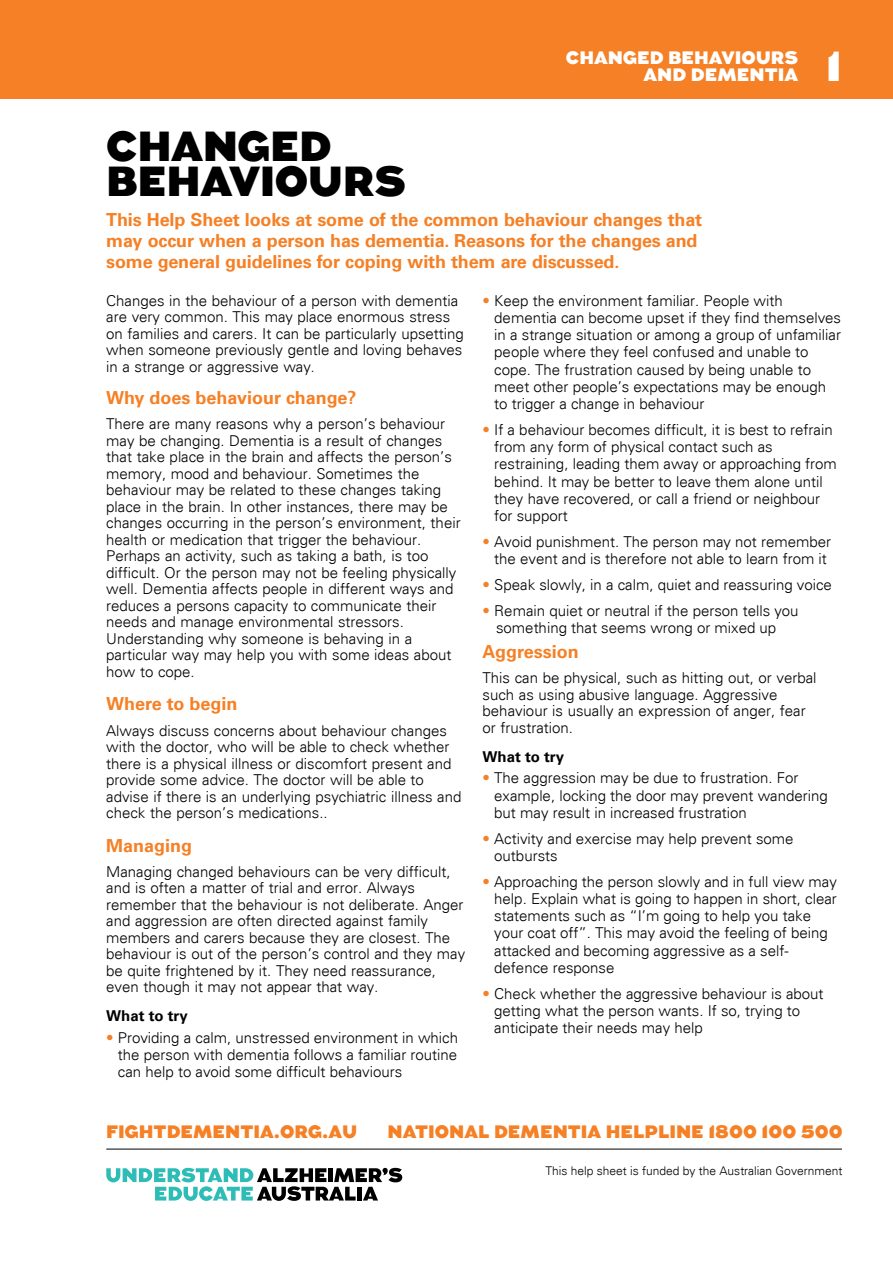
<style>
.page{position:relative;width:893px;height:1263px;background:#fff}
.page>*{position:absolute;margin:0;border:0;box-sizing:border-box;transform-origin:0 0}
.t1{font:900 42px/34.5px "Augustus";letter-spacing:-.01em;color:#000}
.t2{font:900 42px "Augustus";color:#fff}
.t3{font:700 18px/21px "Univers LT Std";letter-spacing:-.01em;color:#f58025}
.t4{font:900 18px "Augustus";color:#f58025}
.t5{font:900 18px/17.2px "Augustus";color:#fff;text-align:right}
.t6{font:300 15px/16.5px "Univers";color:#000}
.t7{font:700 15px "Univers LT Std";color:#000}
.t8{font:300 12px "Univers";color:#000}
.s1{color:#f58025}
</style>
<div class="page">
<div style="left:0;top:0;width:893px;height:99px;background:#f58025"></div>
<hr style="left:106px;top:1149px;width:736px;height:1px;background:#000">
<svg style="left:106px;top:1168px;width:296px;height:33px"></svg>
<p class="t5" style="left:566px;top:49px;width:234px">CHANGED BEHAVIOURS<br>AND DEMENTIA</p>
<h1 class="t2" style="left:826px;top:41px;width:18px">1</h1>
<h1 class="t1" style="left:106px;top:130px;width:301px">CHANGED<br>BEHAVIOURS</h1>
<p class="t3" style="left:106px;top:210px;width:597px">This Help Sheet looks at some of the common behaviour changes that may occur when a person has dementia. Reasons for the changes and some general guidelines for coping with them are discussed.</p>
<p class="t6" style="left:106px;top:292px;width:359px">Changes in the behaviour of a person with dementia are very common. This may place enormous stress on families and carers. It can be particularly upsetting when someone previously gentle and loving behaves in a strange or aggressive way.</p>
<p class="t3" style="left:106px;top:388px;width:252px">Why does behaviour change?</p>
<p class="t6" style="left:106px;top:416px;width:356px">There are many reasons why a person’s behaviour may be changing. Dementia is a result of changes that take place in the brain and affects the person’s memory, mood and behaviour. Sometimes the behaviour may be related to these changes taking place in the brain. In other instances, there may be changes occurring in the person’s environment, their health or medication that trigger the behaviour.<br>Perhaps an activity, such as taking a bath, is too difficult. Or the person may not be feeling physically well. Dementia affects people in different ways and reduces a persons capacity to communicate their needs and manage environmental stressors.<br>Understanding why someone is behaving in a particular way may help you with some ideas about how to cope.</p>
<p class="t3" style="left:106px;top:694px;width:133px">Where to begin</p>
<p class="t6" style="left:106px;top:722px;width:357px">Always discuss concerns about behaviour changes with the doctor, who will be able to check whether there is a physical illness or discomfort present and provide some advice. The doctor will be able to advise if there is an underlying psychiatric illness and check the person’s medications..</p>
<p class="t3" style="left:106px;top:835px;width:88px">Managing</p>
<p class="t6" style="left:106px;top:863px;width:360px">Managing changed behaviours can be very difficult, and is often a matter of trial and error. Always remember that the behaviour is not deliberate. Anger and aggression are often directed against family members and carers because they are closest. The behaviour is out of the person’s control and they may be quite frightened by it. They need reassurance, even though it may not appear that way.</p>
<p class="t7" style="left:106px;top:1007px;width:83px">What to try</p>
<p class="t6" style="left:118px;top:1029px;width:342px;line-height:17.2px;text-align:justify;text-indent:-12px"><span class="s1">•</span> Providing a calm, unstressed environment in which the person with dementia follows a familiar routine can help to avoid some difficult behaviours</p>
<p class="t6" style="left:494px;top:292px;width:348px;line-height:17.2px;text-indent:-12px"><span class="s1">•</span> Keep the environment familiar. People with dementia can become upset if they find themselves in a strange situation or among a group of unfamiliar people where they feel confused and unable to cope. The frustration caused by being unable to meet other people’s expectations may be enough to trigger a change in behaviour</p>
<p class="t6" style="left:494px;top:421px;width:344px;line-height:17.2px;text-indent:-12px"><span class="s1">•</span> If a behaviour becomes difficult, it is best to refrain from any form of physical contact such as restraining, leading them away or approaching from behind. It may be better to leave them alone until they have recovered, or call a friend or neighbour for support</p>
<p class="t6" style="left:483px;top:533px;width:350px;line-height:17.2px;text-align:center"><span class="s1">•</span> Avoid punishment. The person may not remember the event and is therefore not able to learn from it</p>
<p class="t6" style="left:483px;top:576px;width:351px"><span class="s1">•</span> Speak slowly, in a calm, quiet and reassuring voice</p>
<p class="t6" style="left:483px;top:602px;width:317px;line-height:17.2px;text-align:center"><span class="s1">•</span> Remain quiet or neutral if the person tells you something that seems wrong or mixed up</p>
<p class="t3" style="left:483px;top:641px;width:98px">Aggression</p>
<p class="t6" style="left:483px;top:669px;width:335px">This can be physical, such as hitting out, or verbal such as using abusive language. Aggressive behaviour is usually an expression of anger, fear or frustration.</p>
<p class="t7" style="left:483px;top:748px;width:83px">What to try</p>
<p class="t6" style="left:494px;top:769px;width:335px;line-height:17.2px;text-indent:-12px"><span class="s1">•</span> The aggression may be due to frustration. For example, locking the door may prevent wandering but may result in increased frustration</p>
<p class="t6" style="left:494px;top:829px;width:301px;line-height:17.2px;text-indent:-12px"><span class="s1">•</span> Activity and exercise may help prevent some outbursts</p>
<p class="t6" style="left:494px;top:873px;width:344px;line-height:17.2px;text-indent:-12px"><span class="s1">•</span> Approaching the person slowly and in full view may help. Explain what is going to happen in short, clear statements such as “I’m going to help you take your coat off”. This may avoid the feeling of being attacked and becoming aggressive as a self&shy;defence response</p>
<p class="t6" style="left:494px;top:985px;width:331px;line-height:17.2px;text-indent:-12px"><span class="s1">•</span> Check whether the aggressive behaviour is about getting what the person wants. If so, trying to anticipate their needs may help</p>
<p class="t4" style="left:106px;top:1121px;width:252px">FIGHTDEMENTIA.ORG.AU</p>
<p class="t4" style="left:387px;top:1121px;width:457px">NATIONAL DEMENTIA HELPLINE 1800 100 500</p>
<p class="t8" style="left:546px;top:1164px;width:298px">This help sheet is funded by the Australian Government</p>
</div>
